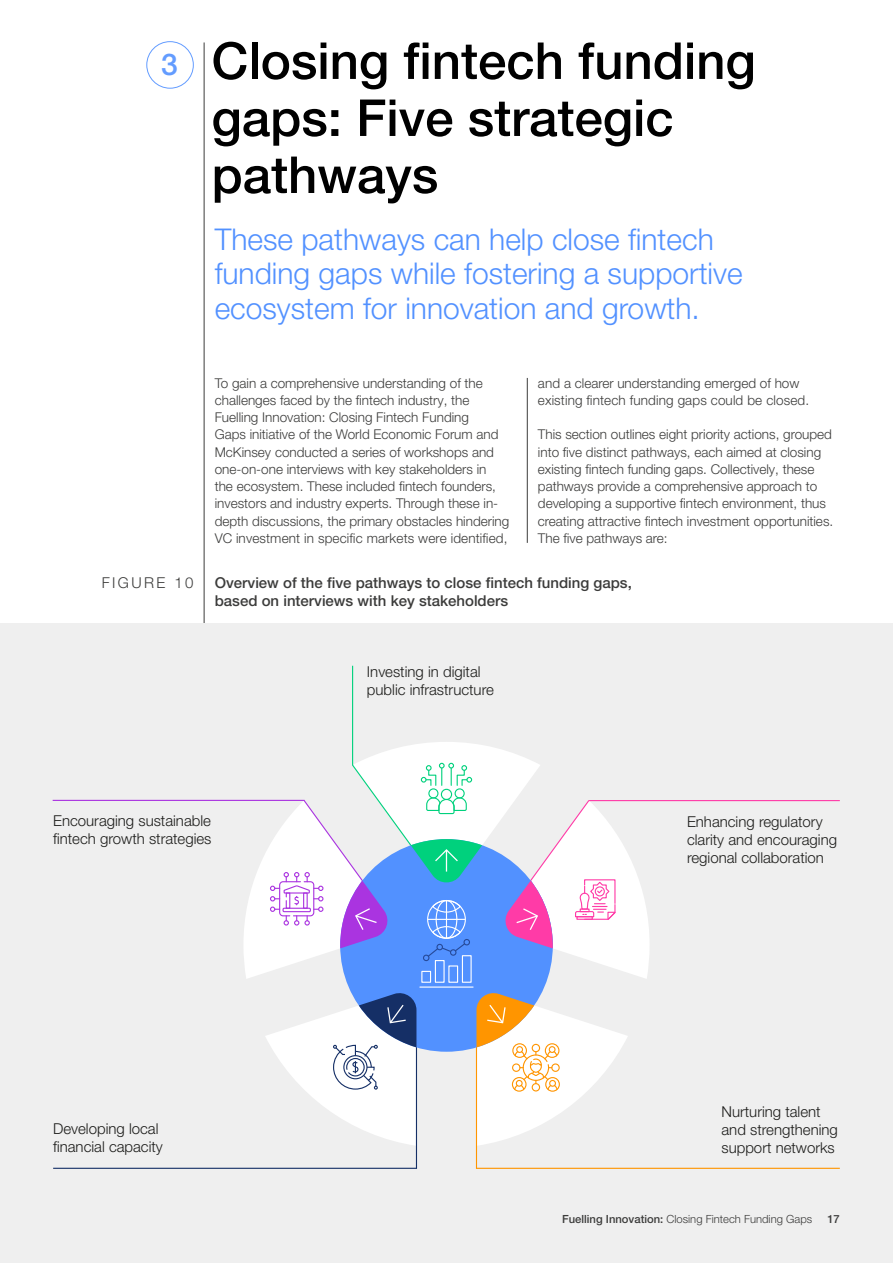
<style>
.page{position:relative;width:893px;height:1263px;background:#fff}
.page>*{position:absolute;margin:0;border:0;box-sizing:border-box;transform-origin:0 0}
.t1{font:500 51px/57px "Helvetica Neue LT Pro";color:#000}
.t2{font:300 30px/34.5px "Helvetica Neue LT Pro";color:#5291ff}
.t3{font:500 30px "Helvetica Neue LT Pro";color:#639cff}
.t4{font:300 15px/18px "Helvetica Neue LT Pro";color:#1d1d1b}
.t5{font:500 15px/18px "Helvetica Neue LT Pro";color:#3c3c3b}
.t6{font:300 15px "Helvetica Neue LT Pro";letter-spacing:.16em;color:#3c3c3b}
.t7{font:300 13.5px/17.2px "Helvetica Neue LT Pro";color:#3c3c3b}
.t8{font:300 11.25px "Helvetica Neue LT Pro";color:#3c3c3b}
.t9{font:500 11.25px "Helvetica Neue LT Pro";color:#3c3c3b}
.s1{font-weight:500}
</style>
<div class="page">
<hr style="left:204px;top:42px;width:1px;height:604px;background:#3c3c3b">
<div style="left:147px;top:41px;width:47px;height:47px;border:1px solid #639cff;border-radius:50%"></div>
<hr style="left:527px;top:378px;width:1px;height:165px;background:#3c3c3b">
<div style="left:0;top:623px;width:893px;height:640px;background:#efefef"></div>
<div style="left:340px;top:839px;width:213px;height:213px;background:#5291ff;border-radius:50%"></div>
<div style="left:421px;top:971px;width:10px;height:12px;border:1px solid #fff"></div>
<div style="left:435px;top:960px;width:10px;height:23px;border:1px solid #fff"></div>
<div style="left:448px;top:965px;width:10px;height:18px;border:1px solid #fff"></div>
<div style="left:462px;top:955px;width:10px;height:28px;border:1px solid #fff"></div>
<hr style="left:420px;top:986px;width:53px;height:2px;background:#fff">
<svg style="left:265px;top:990px;width:153px;height:179px"></svg>
<svg style="left:475px;top:990px;width:153px;height:179px"></svg>
<div style="left:512px;top:1043px;width:15px;height:15px;border:1px solid #ff9500;border-radius:50%"></div>
<svg style="left:243px;top:742px;width:407px;height:237px"></svg>
<hr style="left:589px;top:800px;width:251px;height:1px;background:#ff3ba7">
<hr style="left:476px;top:1168px;width:364px;height:1px;background:#ff9500">
<hr style="left:53px;top:800px;width:251px;height:1px;background:#aa34e0">
<hr style="left:53px;top:1168px;width:363px;height:1px;background:#152f66">
<hr style="left:352px;top:666px;width:1px;height:99px;background:#00d17d">
<h2 class="t3" style="left:161px;top:46px;width:18px">3</h2>
<h1 class="t1" style="left:212px;top:32px;width:546px">Closing fintech funding gaps: Five strategic pathways</h1>
<h2 class="t2" style="left:215px;top:221px;width:529px">These pathways can help close fintech funding gaps while fostering a supportive ecosystem for innovation and growth.</h2>
<p class="t6" style="left:102px;top:573px;width:93px">FIGURE 10</p>
<p class="t7" style="left:215px;top:374px;width:296px">To gain a comprehensive understanding of the challenges faced by the fintech industry, the Fuelling Innovation: Closing Fintech Funding<br>Gaps initiative of the World Economic Forum and McKinsey conducted a series of workshops and one-on-one interviews with key stakeholders in<br>the ecosystem. These included fintech founders, investors and industry experts. Through these in&shy;depth discussions, the primary obstacles hindering VC investment in specific markets were identified,</p>
<p class="t7" style="left:538px;top:374px;width:273px">and a clearer understanding emerged of how existing fintech funding gaps could be closed.</p>
<p class="t7" style="left:538px;top:426px;width:297px">This section outlines eight priority actions, grouped into five distinct pathways, each aimed at closing existing fintech funding gaps. Collectively, these pathways provide a comprehensive approach to developing a supportive fintech environment, thus creating attractive fintech investment opportunities.<br>The five pathways are:</p>
<p class="t5" style="left:215px;top:573px;width:419px">Overview of the five pathways to close fintech funding gaps, based on interviews with key stakeholders</p>
<p class="t4" style="left:367px;top:662px;width:128px">Investing in digital public infrastructure</p>
<p class="t4" style="left:53px;top:811px;width:160px">Encouraging sustainable fintech growth strategies</p>
<p class="t4" style="left:53px;top:1119px;width:111px">Developing local financial capacity</p>
<p class="t4" style="left:687px;top:812px;width:152px">Enhancing regulatory clarity and encouraging regional collaboration</p>
<p class="t4" style="left:721px;top:1102px;width:118px">Nurturing talent and strengthening support networks</p>
<p class="t8" style="left:562px;top:1212px;width:252px"><span class="s1">Fuelling Innovation:</span> Closing Fintech Funding Gaps</p>
<p class="t9" style="left:827px;top:1212px;width:14px">17</p>
</div>
